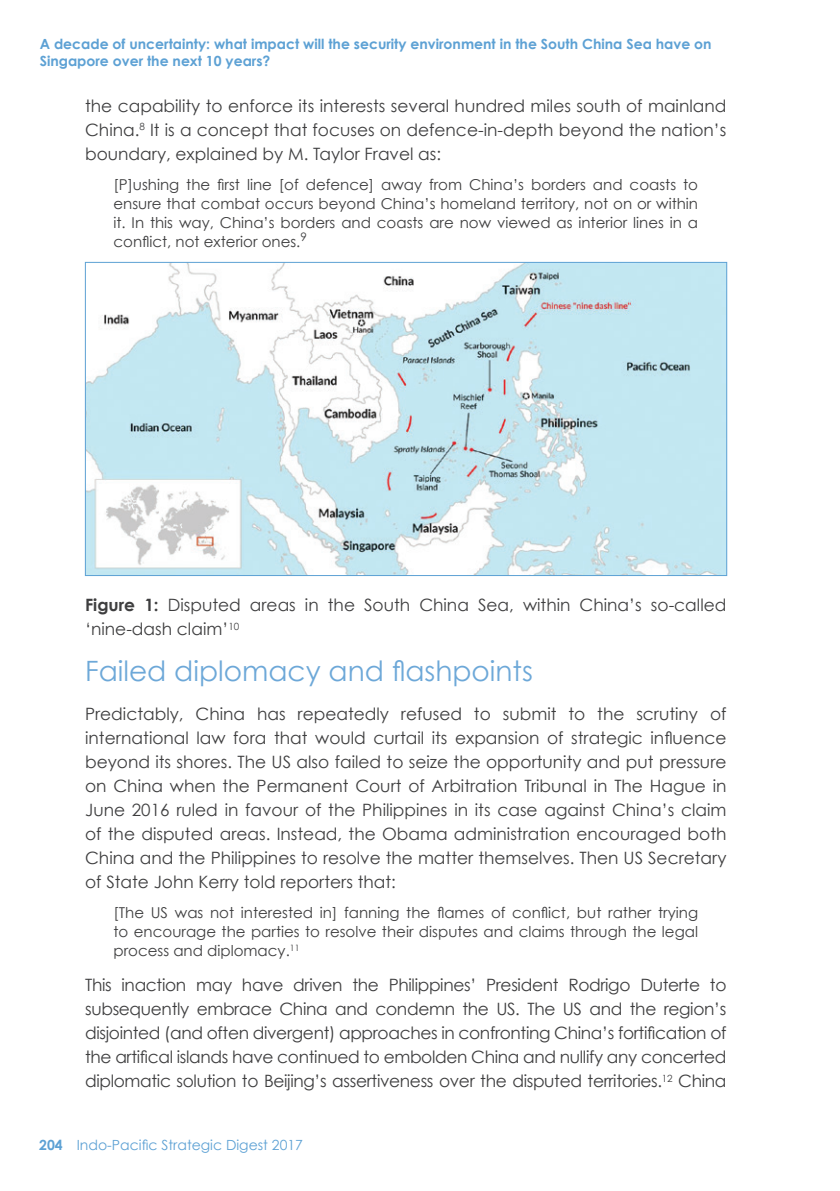
<style>
.page{position:relative;width:840px;height:1191px;background:#fff}
.page>*{position:absolute;margin:0;border:0;box-sizing:border-box;transform-origin:0 0}
.t1{font:28px "Century Gothic";color:#6da8d8}
.t2{font:17px/24px "Century Gothic";color:#3e3e3f;text-align:justify}
.t3{font:15px/19px "Century Gothic";color:#3e3e3f;text-align:justify}
.t4{font:700 14px/16.8px "Century Gothic";color:#5da1d4}
.t5{font:14px "Century Gothic";color:#5da1d4}
.s1{font-weight:700}
</style>
<div class="page">
<img style="left:87px;top:264px;width:637px;height:310px">
<p class="t4" style="left:40px;top:35px;width:673px">A decade of uncertainty: what impact will the security environment in the South China Sea have on<br>Singapore over the next 10 years?</p>
<p class="t2" style="left:85px;top:94px;width:642px">the capability to enforce its interests several hundred miles south of mainland China.<sup>8</sup> It is a concept that focuses on defence-in-depth beyond the nation’s boundary, explained by M. Taylor Fravel as:</p>
<p class="t3" style="left:113px;top:175px;width:585px">[P]ushing the first line [of defence] away from China’s borders and coasts to ensure that combat occurs beyond China’s homeland territory, not on or within it. In this way, China’s borders and coasts are now viewed as interior lines in a conflict, not exterior ones.<sup>9</sup></p>
<p class="t2" style="left:85px;top:593px;width:642px"><span class="s1">Figure 1:</span> Disputed areas in the South China Sea, within China’s so-called ‘nine-dash claim’<sup>10</sup></p>
<h1 class="t1" style="left:85px;top:654px;width:449px">Failed diplomacy and flashpoints</h1>
<p class="t2" style="left:85px;top:701px;width:642px">Predictably, China has repeatedly refused to submit to the scrutiny of international law fora that would curtail its expansion of strategic influence beyond its shores. The US also failed to seize the opportunity and put pressure on China when the Permanent Court of Arbitration Tribunal in The Hague in June 2016 ruled in favour of the Philippines in its case against China’s claim of the disputed areas. Instead, the Obama administration encouraged both China and the Philippines to resolve the matter themselves. Then US Secretary of State John Kerry told reporters that:</p>
<p class="t3" style="left:113px;top:902px;width:585px">[The US was not interested in] fanning the flames of conflict, but rather trying to encourage the parties to resolve their disputes and claims through the legal process and diplomacy.<sup>11</sup></p>
<p class="t2" style="left:85px;top:973px;width:642px">This inaction may have driven the Philippines’ President Rodrigo Duterte to subsequently embrace China and condemn the US. The US and the region’s disjointed (and often divergent) approaches in confronting China’s fortification of the artifical islands have continued to embolden China and nullify any concerted diplomatic solution to Beijing’s assertiveness over the disputed territories.<sup>12</sup> China</p>
<p class="t5" style="left:39px;top:1136px;width:265px"><span class="s1">204</span> Indo-Pacific Strategic Digest 2017</p>
</div>
